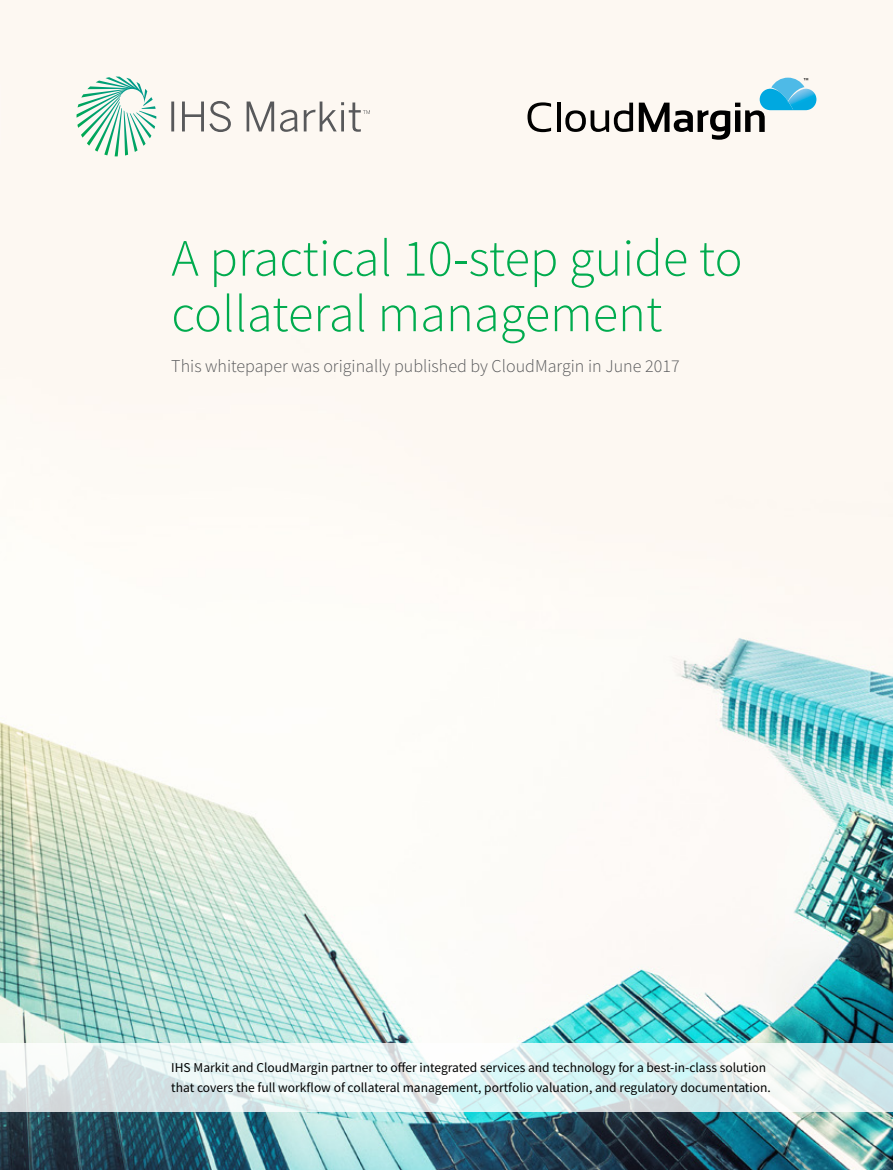
<style>
.page{position:relative;width:893px;height:1170px;background:#fff}
.page>*{position:absolute;margin:0;border:0;box-sizing:border-box;transform-origin:0 0}
.t1{font:300 52.5px/55.5px "Source Sans Pro";color:#00ab4e}
.t2{font:300 18px "Source Sans Pro";color:#58595b}
.t3{font:13.5px/19.5px "Source Sans Pro";color:#000}
</style>
<div class="page">
<img style="left:0;top:0;width:893px;height:1169px">
<svg style="left:77px;top:77px;width:79px;height:79px"></svg>
<svg style="left:171px;top:101px;width:3px;height:30px"></svg>
<svg style="left:182px;top:101px;width:49px;height:31px"></svg>
<svg style="left:247px;top:101px;width:27px;height:30px"></svg>
<svg style="left:280px;top:110px;width:18px;height:22px"></svg>
<svg style="left:304px;top:101px;width:66px;height:31px"></svg>
<svg style="left:527px;top:102px;width:24px;height:30px"></svg>
<hr style="left:557px;top:103px;width:3px;height:29px;background:#000">
<svg style="left:565px;top:103px;width:68px;height:29px"></svg>
<svg style="left:639px;top:78px;width:177px;height:62px"></svg>
<svg style="left:0;top:1043px;width:893px;height:68px"></svg>
<h1 class="t1" style="left:171px;top:230px;width:573px">A practical 10-step guide to collateral management</h1>
<h2 class="t2" style="left:171px;top:355px;width:510px">This whitepaper was originally published by CloudMargin in June 2017</h2>
<p class="t3" style="left:171px;top:1057px;width:601px">IHS Markit and CloudMargin partner to offer integrated services and technology for a best-in-class solution that covers the full workflow of collateral management, portfolio valuation, and regulatory documentation.</p>
</div>
